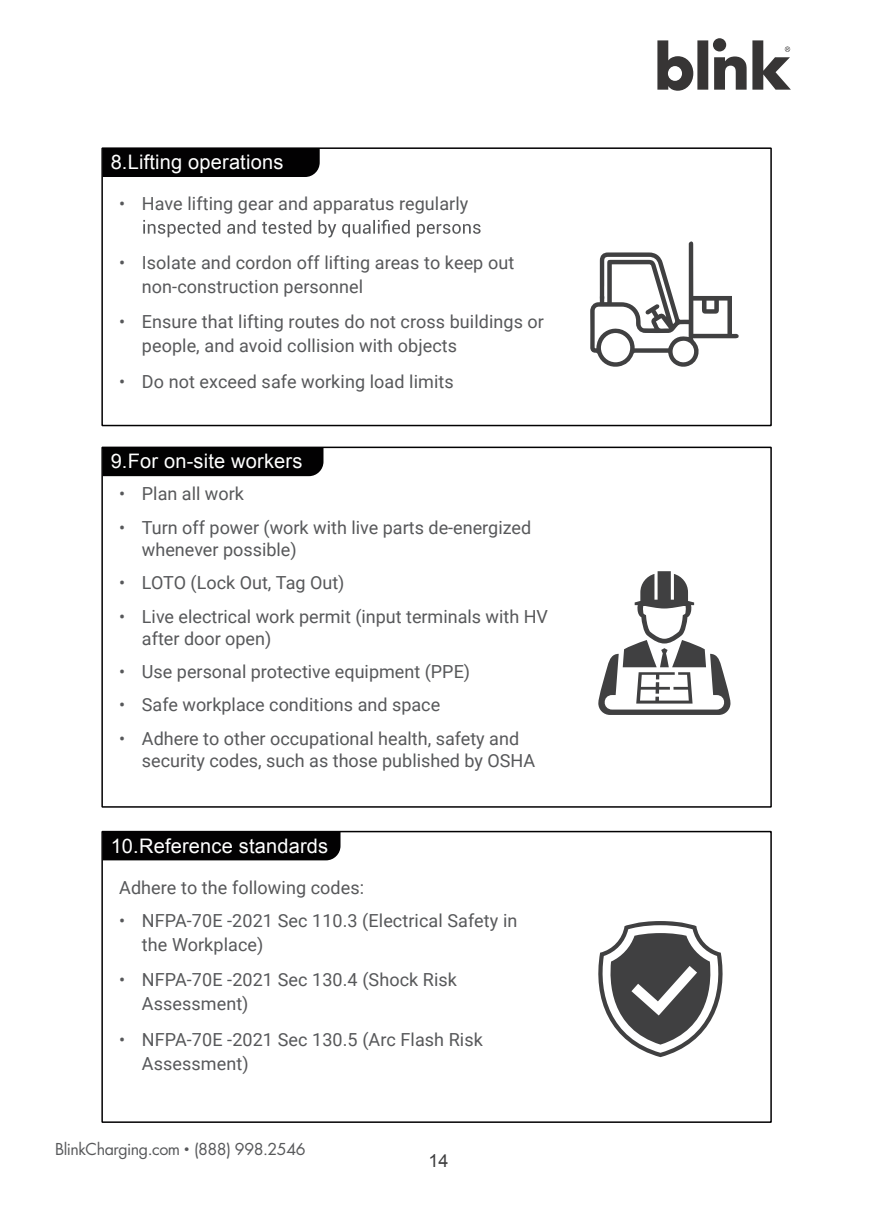
<style>
.page{position:relative;width:874px;height:1225px;background:#fff}
.page>*{position:absolute;margin:0;border:0;box-sizing:border-box;transform-origin:0 0}
.t1{font:20px "Arial";letter-spacing:.01em;color:#fff}
.t2{font:18px/33.4px "Roboto";letter-spacing:.005em;color:#57585a}
.t3{font:18px "Arial";color:#404041}
.t4{font:16px "Futura Std";letter-spacing:-.03em;color:#58595b}
.s1{font-size:10px}
</style>
<div class="page">
<svg style="left:143px;top:220px;width:337px;height:17px"></svg>
<div style="left:101px;top:147px;width:670px;height:279px;border:2px solid #020102"></div>
<div style="left:103px;top:148px;width:216px;height:29px;background:#020102"></div>
<div style="left:101px;top:446px;width:670px;height:361px;border:2px solid #020102"></div>
<div style="left:103px;top:447px;width:220px;height:29px;background:#020102"></div>
<svg style="left:590px;top:241px;width:148px;height:126px"></svg>
<svg style="left:598px;top:571px;width:132px;height:144px"></svg>
<svg style="left:598px;top:921px;width:125px;height:136px"></svg>
<div style="left:101px;top:831px;width:670px;height:292px;border:2px solid #020102"></div>
<div style="left:103px;top:831px;width:237px;height:29px;background:#020102"></div>
<svg style="left:657px;top:38px;width:133px;height:53px"></svg>
<p class="t1" style="left:111px;top:154px;width:174px">8.Lifting operations</p>
<p class="t2" style="left:119px;top:188px;width:350px">ï Have lifting gear and apparatus regularly</p>
<p class="t2" style="left:142px;top:252px;width:373px;line-height:24px;text-indent:-23px">ï Isolate and cordon off lifting areas to keep out non-construction personnel</p>
<p class="t2" style="left:142px;top:311px;width:403px;line-height:24px;text-indent:-23px">ï Ensure that lifting routes do not cross buildings or people, and avoid collision with objects</p>
<p class="t2" style="left:119px;top:366px;width:336px">ï Do not exceed safe working load limits</p>
<p class="t1" style="left:111px;top:453px;width:193px">9.For on-site workers</p>
<p class="t2" style="left:119px;top:478px;width:413px">ï Plan all work<br>ï Turn off power (work with live parts de-energized</p>
<p class="t2" style="left:119px;top:534px;width:430px;text-indent:23px">whenever possible)<br>ï LOTO (Lock Out, Tag Out)<br>ï Live electrical work permit (input terminals with HV</p>
<p class="t2" style="left:119px;top:622px;width:401px;text-indent:23px">after door open)<br>ï Use personal protective equipment (PPE)<br>ï Safe workplace conditions and space<br>ï Adhere to other occupational health, safety and</p>
<p class="t2" style="left:142px;top:744px;width:394px">security codes, such as those published by OSHA</p>
<p class="t1" style="left:111px;top:837px;width:219px">10.Reference standards</p>
<p class="t2" style="left:119px;top:873px;width:399px;line-height:32.6px">Adhere to the following codes:<br>ï NFPA-70E -2021 Sec 110.3 (Electrical Safety in</p>
<p class="t2" style="left:119px;top:928px;width:339px;line-height:35.4px;text-indent:23px">the Workplace)<br>ï NFPA-70E -2021 Sec 130.4 (Shock Risk</p>
<p class="t2" style="left:119px;top:987px;width:365px;line-height:35.4px;text-indent:23px">Assessment)<br>ï NFPA-70E -2021 Sec 130.5 (Arc Flash Risk</p>
<p class="t2" style="left:142px;top:1047px;width:108px">Assessment)</p>
<p class="t4" style="left:55px;top:1142px;width:252px">BlinkCharging.com <span class="s1">•</span> (888) 998.2546</p>
<p class="t3" style="left:428px;top:1153px;width:22px">14</p>
</div>
